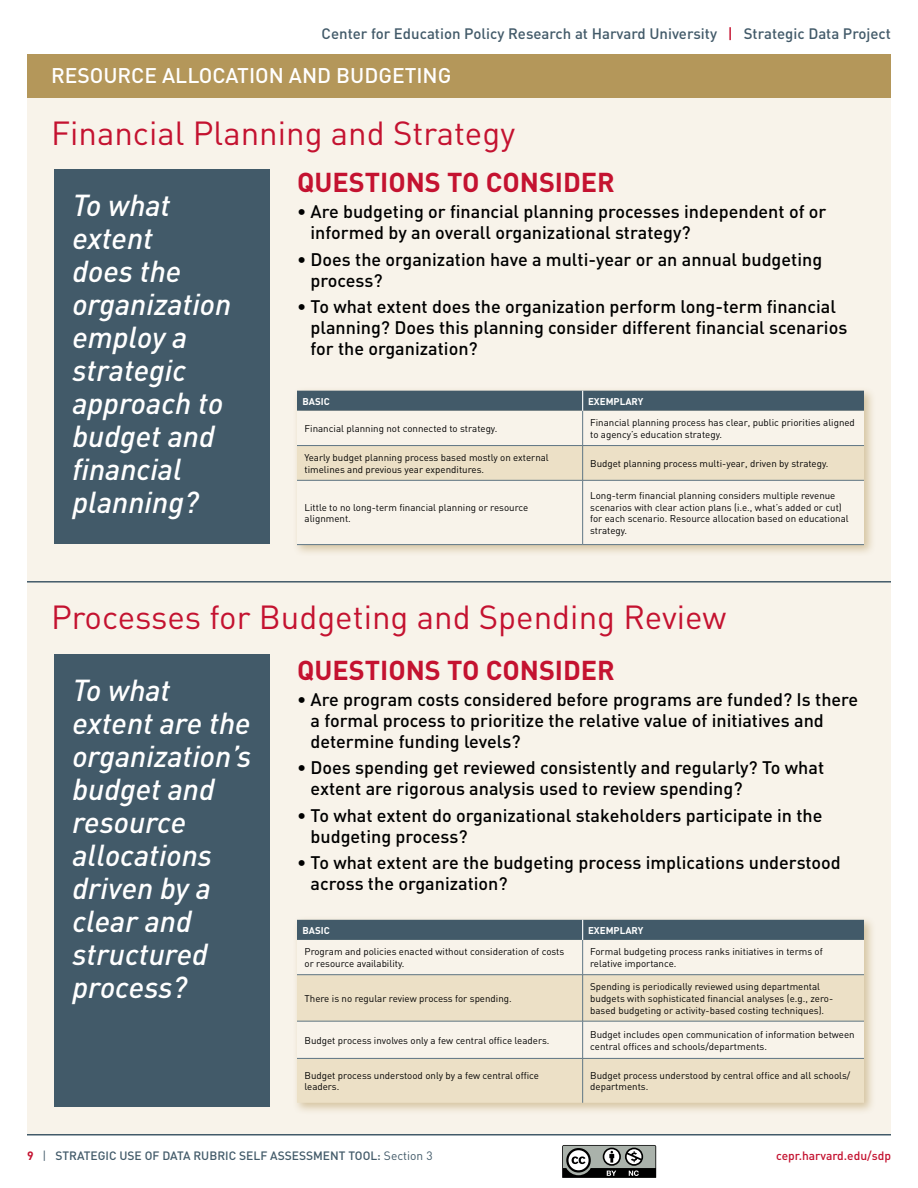
<style>
.page{position:relative;width:918px;height:1188px;background:#fff}
.page>*{position:absolute;margin:0;border:0;box-sizing:border-box;transform-origin:0 0}
.t1{font:33px "DIN";color:#c41230}
.t2{font:italic 500 30px/33px "DIN";color:#fff}
.t3{font:700 27px "DIN";color:#c41230}
.t4{font:500 21px "DIN";color:#fff}
.t5{font:500 18px/21px "DIN";color:#000}
.t6{font:500 15px "DIN";color:#425a69}
.t7{font:500 12px "DIN";color:#425a69}
.t8{font:500 12px "DIN";color:#c41230}
.t9{font:9.75px/11.7px "DIN";color:#000}
.t10{font:700 9.75px "DIN";color:#fff}
.s1{color:#c41230}
.s2{font-weight:700;color:#c41230}
.s3{font-weight:400}
</style>
<div class="page">
<svg style="left:562px;top:1145px;width:95px;height:33px;background:#727673"></svg>
<div style="left:27px;top:59px;width:864px;height:1076px;background:#f8f3ea"></div>
<div style="left:27px;top:54px;width:864px;height:43px;background:#b4975a"></div>
<hr style="left:27px;top:1134px;width:864px;height:2px;background:#425a69">
<hr style="left:27px;top:581px;width:864px;height:2px;background:#425a69">
<div style="left:54px;top:170px;width:216px;height:374px;background:#425a69"></div>
<div style="left:54px;top:655px;width:216px;height:452px;background:#425a69"></div>
<div style="left:292px;top:386px;width:584px;height:171px;background:#b4975a;opacity:.5"></div>
<svg style="left:297px;top:411px;width:567px;height:133px"></svg>
<div style="left:297px;top:446px;width:567px;height:34px;background:#ece0c6"></div>
<hr style="left:582px;top:411px;width:1px;height:34px;background:#5f7685">
<hr style="left:297px;top:445px;width:286px;height:1px;background:#5f7685">
<hr style="left:583px;top:445px;width:281px;height:1px;background:#5f7685">
<hr style="left:582px;top:446px;width:1px;height:34px;background:#5f7685">
<hr style="left:297px;top:480px;width:286px;height:1px;background:#5f7685">
<hr style="left:583px;top:480px;width:281px;height:1px;background:#5f7685">
<hr style="left:582px;top:480px;width:1px;height:64px;background:#5f7685">
<hr style="left:297px;top:544px;width:286px;height:1px;background:#5f7685">
<hr style="left:583px;top:544px;width:281px;height:1px;background:#5f7685">
<div style="left:297px;top:391px;width:567px;height:20px;background:#425a69"></div>
<div style="left:292px;top:915px;width:584px;height:200px;background:#b4975a;opacity:.5"></div>
<svg style="left:297px;top:940px;width:567px;height:34px"></svg>
<svg style="left:297px;top:975px;width:567px;height:128px;fill:#ece0c6"></svg>
<hr style="left:582px;top:940px;width:1px;height:35px;background:#5f7685">
<hr style="left:297px;top:974px;width:286px;height:1px;background:#5f7685">
<hr style="left:583px;top:974px;width:281px;height:1px;background:#5f7685">
<hr style="left:582px;top:975px;width:1px;height:46px;background:#5f7685">
<hr style="left:297px;top:1021px;width:286px;height:1px;background:#5f7685">
<hr style="left:583px;top:1021px;width:281px;height:1px;background:#5f7685">
<hr style="left:582px;top:1021px;width:1px;height:37px;background:#5f7685">
<hr style="left:297px;top:1058px;width:286px;height:1px;background:#5f7685">
<hr style="left:583px;top:1058px;width:281px;height:1px;background:#5f7685">
<hr style="left:582px;top:1059px;width:1px;height:44px;background:#5f7685">
<div style="left:297px;top:920px;width:567px;height:20px;background:#425a69"></div>
<h3 class="t6" style="left:322px;top:24px;width:571px">Center for Education Policy Research at Harvard University <span class="s1">|</span> Strategic Data Project</h3>
<h3 class="t4" style="left:51px;top:62px;width:402px">RESOURCE ALLOCATION AND BUDGETING</h3>
<h1 class="t1" style="left:51px;top:113px;width:466px">Financial Planning and Strategy</h1>
<h2 class="t2" style="left:72px;top:188px;width:161px">To what extent<br>does the organization employ a strategic approach to budget and financial planning?</h2>
<h3 class="t3" style="left:297px;top:165px;width:319px">QUESTIONS TO CONSIDER</h3>
<h3 class="t5" style="left:311px;top:201px;width:517px;text-indent:-14px">• Are budgeting or financial planning processes independent of or informed by an overall organizational strategy?</h3>
<h3 class="t5" style="left:311px;top:248px;width:513px;text-indent:-14px">• Does the organization have a multi-year or an annual budgeting process?</h3>
<h3 class="t5" style="left:311px;top:296px;width:538px;text-indent:-14px">• To what extent does the organization perform long-term financial planning? Does this planning consider different financial scenarios for the organization?</h3>
<p class="t10" style="left:302px;top:395px;width:29px">BASIC</p>
<p class="t10" style="left:588px;top:395px;width:57px">EXEMPLARY</p>
<p class="t9" style="left:305px;top:423px;width:194px">Financial planning not connected to strategy.</p>
<p class="t9" style="left:590px;top:417px;width:266px">Financial planning process has clear, public priorities aligned to agency’s education strategy.</p>
<p class="t9" style="left:305px;top:452px;width:246px">Yearly budget planning process based mostly on external timelines and previous year expenditures.</p>
<p class="t9" style="left:590px;top:457px;width:240px">Budget planning process multi-year, driven by strategy.</p>
<p class="t9" style="left:305px;top:501px;width:225px">Little to no long-term financial planning or resource alignment.</p>
<p class="t9" style="left:590px;top:489px;width:260px">Long-term financial planning considers multiple revenue scenarios with clear action plans (i.e., what’s added or cut) for each scenario. Resource allocation based on educational strategy.</p>
<h1 class="t1" style="left:51px;top:597px;width:677px">Processes for Budgeting and Spending Review</h1>
<h2 class="t2" style="left:72px;top:673px;width:181px">To what extent are the organization’s budget and resource allocations driven by a clear and structured process?</h2>
<h3 class="t3" style="left:297px;top:652px;width:319px">QUESTIONS TO CONSIDER</h3>
<h3 class="t5" style="left:311px;top:688px;width:549px;text-indent:-14px">• Are program costs considered before programs are funded? Is there a formal process to prioritize the relative value of initiatives and determine funding levels?</h3>
<h3 class="t5" style="left:311px;top:757px;width:515px;text-indent:-14px">• Does spending get reviewed consistently and regularly? To what extent are rigorous analysis used to review spending?</h3>
<h3 class="t5" style="left:311px;top:804px;width:513px;text-indent:-14px">• To what extent do organizational stakeholders participate in the budgeting process?</h3>
<h3 class="t5" style="left:311px;top:852px;width:532px;text-indent:-14px">• To what extent are the budgeting process implications understood across the organization?</h3>
<p class="t10" style="left:302px;top:924px;width:29px">BASIC</p>
<p class="t10" style="left:588px;top:924px;width:57px">EXEMPLARY</p>
<p class="t9" style="left:305px;top:946px;width:261px">Program and policies enacted without consideration of costs or resource availability.</p>
<p class="t9" style="left:590px;top:946px;width:234px">Formal budgeting process ranks initiatives in terms of relative importance.</p>
<p class="t9" style="left:305px;top:992px;width:209px">There is no regular review process for spending.</p>
<p class="t9" style="left:590px;top:981px;width:244px">Spending is periodically reviewed using departmental budgets with sophisticated financial analyses (e.g., zero&shy;based budgeting or activity-based costing techniques).</p>
<p class="t9" style="left:305px;top:1034px;width:246px">Budget process involves only a few central office leaders.</p>
<p class="t9" style="left:590px;top:1028px;width:266px">Budget includes open communication of information between central offices and schools/departments.</p>
<p class="t9" style="left:305px;top:1069px;width:236px">Budget process understood only by a few central office leaders.</p>
<p class="t9" style="left:590px;top:1069px;width:262px">Budget process understood by central office and all schools/ departments.</p>
<p class="t7" style="left:27px;top:1148px;width:407px"><span class="s2">9</span> <span class="s3">|</span> STRATEGIC USE OF DATA RUBRIC SELF ASSESSMENT TOOL: <span class="s3">Section 3</span></p>
<p class="t8" style="left:776px;top:1148px;width:116px">cepr.harvard.edu/sdp</p>
</div>
